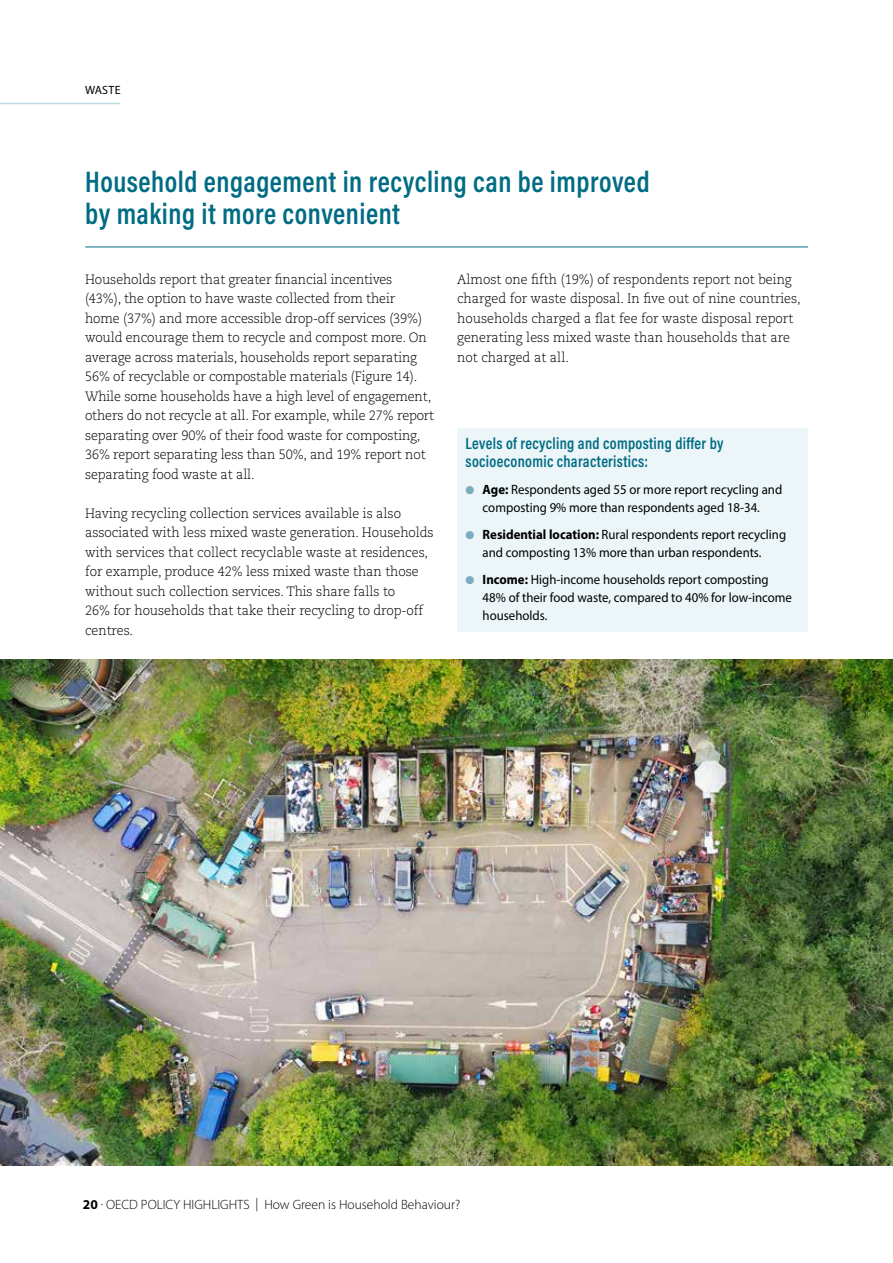
<style>
.page{position:relative;width:893px;height:1263px;background:#fff}
.page>*{position:absolute;margin:0;border:0;box-sizing:border-box;transform-origin:0 0}
.t1{font:30px/31.5px "Acumin Variable Concept";letter-spacing:.015em;color:#006c83;scale:.95 1}
.t2{font:16.5px/18px "Acumin Variable Concept";letter-spacing:.015em;color:#006c83;scale:.95 1}
.t3{font:300 13.5px/19.5px "Caecilia LT Pro 45";letter-spacing:-.01em;color:#000;scale:.95 1}
.t4{font:13.5px/18px "Myriad Pro";color:#000;text-align:center;scale:.95 1}
.t5{font:300 13.5px "Myriad Pro";color:#000}
.t6{font:12px "Myriad Pro";letter-spacing:.02em;color:#000}
.s1{color:#7bacbd}
.s2{font-weight:700}
</style>
<div class="page">
<img style="left:0;top:660px;width:893px;height:505px">
<hr style="left:85px;top:247px;width:723px;height:1px;background:#006c83">
<div style="left:457px;top:428px;width:350px;height:203px;background:#ecf5f8"></div>
<hr style="left:0;top:103px;width:120px;height:1px;background:#bedbe4">
<p class="t6" style="left:85px;top:83px;width:37px">WASTE</p>
<h1 class="t1" style="left:85px;top:165px;width:596px">Household engagement in recycling can be improved by making it more convenient</h1>
<p class="t3" style="left:85px;top:269px;width:369px">Households report that greater financial incentives<br>(43%), the option to have waste collected from their<br>home (37%) and more accessible drop-off services (39%) would encourage them to recycle and compost more. On average across materials, households report separating 56% of recyclable or compostable materials (Figure 14).<br>While some households have a high level of engagement, others do not recycle at all. For example, while 27% report separating over 90% of their food waste for composting, 36% report separating less than 50%, and 19% report not separating food waste at all.</p>
<p class="t3" style="left:85px;top:503px;width:369px">Having recycling collection services available is also associated with less mixed waste generation. Households with services that collect recyclable waste at residences, for example, produce 42% less mixed waste than those without such collection services. This share falls to<br>26% for households that take their recycling to drop-off centres.</p>
<p class="t3" style="left:457px;top:269px;width:363px">Almost one fifth (19%) of respondents report not being charged for waste disposal. In five out of nine countries, households charged a flat fee for waste disposal report generating less mixed waste than households that are not charged at all.</p>
<p class="t2" style="left:466px;top:433px;width:273px">Levels of recycling and composting differ by socioeconomic characteristics:</p>
<p class="t4" style="left:466px;top:480px;width:335px"><span class="s1">●</span> <span class="s2">Age:</span> Respondents aged 55 or more report recycling and composting 9% more than respondents aged 18-34.</p>
<p class="t4" style="left:466px;top:525px;width:339px"><span class="s1">●</span> <span class="s2">Residential location:</span> Rural respondents report recycling and composting 13% more than urban respondents.</p>
<p class="t4" style="left:483px;top:570px;width:327px;text-align:left;text-indent:-17px"><span class="s1">●</span> <span class="s2">Income:</span> High-income households report composting<br>48% of their food waste, compared to 40% for low-income households.</p>
<p class="t5" style="left:83px;top:1197px;width:379px"><span class="s2">20</span> . OECD POLICY HIGHLIGHTS | How Green is Household Behaviour?</p>
</div>
